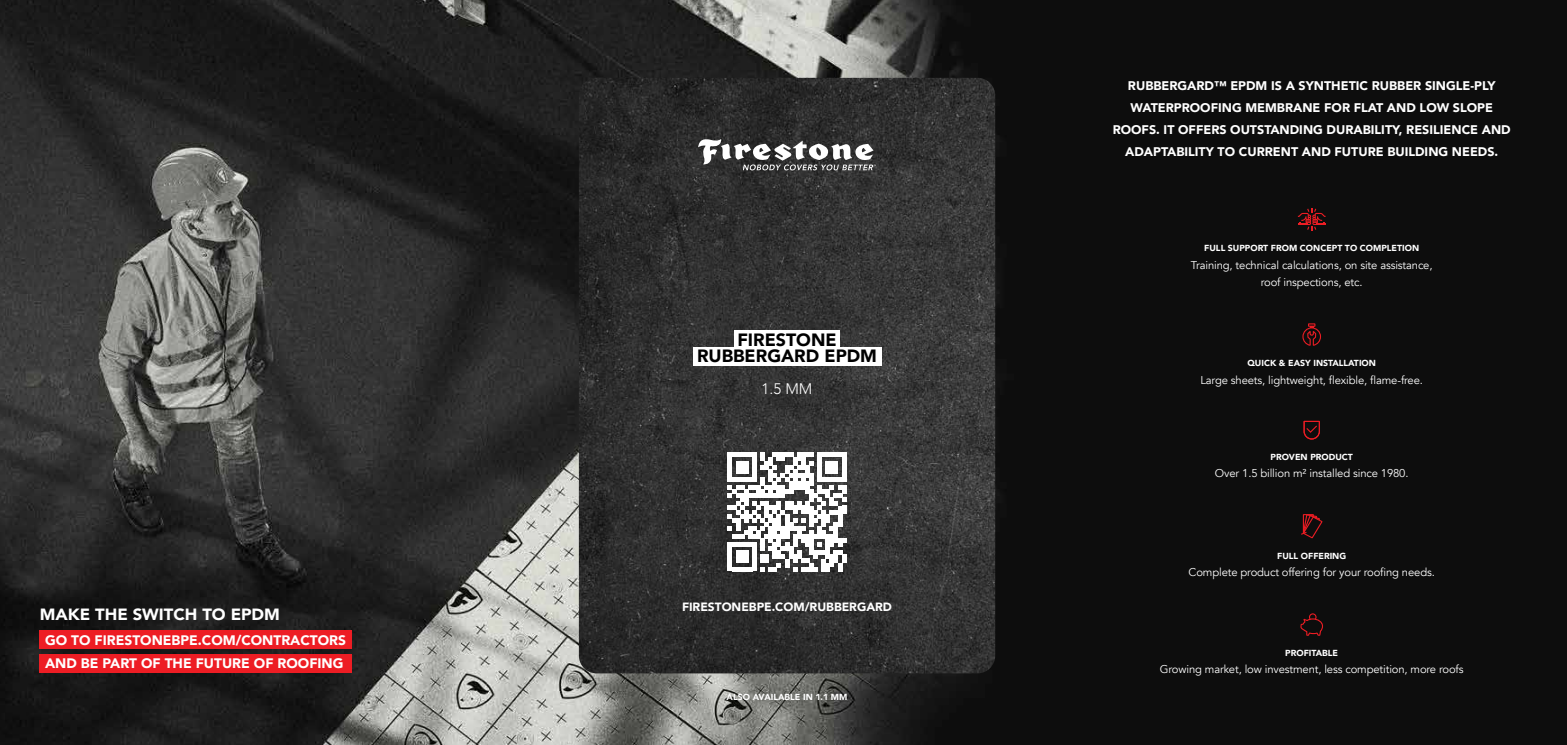
<style>
.page{position:relative;width:1567px;height:745px;background:#fff}
.page>*{position:absolute;margin:0;border:0;box-sizing:border-box;transform-origin:0 0}
.t1{font:900 17.75px/16.9px "Avenir";color:#000;text-align:center}
.t2{font:900 16.25px "Avenir";color:#fff}
.t3{font:300 15.25px "Avenir";color:#fff}
.t4{font:900 13.75px/23.8px "Avenir";color:#fff}
.t5{font:900 12.5px/21.9px "Avenir";color:#fff;text-align:center}
.t6{font:900 12px "Avenir";color:#fff}
.t7{font:11.25px/17.5px "Avenir";letter-spacing:-.01em;color:#fff;text-align:center}
.t8{font:900 8.75px "Avenir";color:#fff}
</style>
<div class="page">
<img style="left:0;top:0;width:1566px;height:744px">
<svg style="left:1297px;top:207px;width:28px;height:24px"></svg>
<svg style="left:1303px;top:420px;width:16px;height:19px"></svg>
<svg style="left:1302px;top:323px;width:18px;height:22px"></svg>
<svg style="left:1299px;top:613px;width:23px;height:22px"></svg>
<svg style="left:1300px;top:513px;width:22px;height:25px"></svg>
<div style="left:40px;top:629px;width:312px;height:19px;background:#ed1d24"></div>
<div style="left:40px;top:653px;width:312px;height:19px;background:#ed1d24"></div>
<img style="left:579px;top:78px;width:416px;height:595px">
<svg style="left:698px;top:139px;width:178px;height:31px"></svg>
<div style="left:734px;top:330px;width:105px;height:18px;background:#fff"></div>
<div style="left:692px;top:347px;width:189px;height:18px;background:#fff"></div>
<svg style="left:728px;top:452px;width:118px;height:118px"></svg>
<h2 class="t2" style="left:40px;top:599px;width:242px">MAKE THE SWITCH TO EPDM</h2>
<p class="t4" style="left:45px;top:627px;width:302px">GO TO FIRESTONEBPE.COM/CONTRACTORS<br>AND BE PART OF THE FUTURE OF ROOFING</p>
<h1 class="t1" style="left:697px;top:330px;width:181px">FIRESTONE<br>RUBBERGARD EPDM</h1>
<h3 class="t3" style="left:761px;top:379px;width:52px">1.5 MM</h3>
<p class="t6" style="left:682px;top:596px;width:211px">FIRESTONEBPE.COM/RUBBERGARD</p>
<p class="t8" style="left:726px;top:688px;width:122px">ALSO AVAILABLE IN 1.1 MM</p>
<p class="t5" style="left:1112px;top:75px;width:399px">RUBBERGARD™ EPDM IS A SYNTHETIC RUBBER SINGLE-PLY WATERPROOFING MEMBRANE FOR FLAT AND LOW SLOPE ROOFS. IT OFFERS OUTSTANDING DURABILITY, RESILIENCE AND ADAPTABILITY TO CURRENT AND FUTURE BUILDING NEEDS.</p>
<p class="t8" style="left:1204px;top:240px;width:216px">FULL SUPPORT FROM CONCEPT TO COMPLETION</p>
<p class="t7" style="left:1190px;top:256px;width:243px">Training, technical calculations, on site assistance, roof inspections, etc.</p>
<p class="t8" style="left:1247px;top:355px;width:130px">QUICK &amp; EASY INSTALLATION</p>
<p class="t7" style="left:1200px;top:371px;width:224px">Large sheets, lightweight, flexible, flame-free.</p>
<p class="t8" style="left:1270px;top:448px;width:84px">PROVEN PRODUCT</p>
<p class="t7" style="left:1214px;top:464px;width:195px">Over 1.5 billion m² installed since 1980.</p>
<p class="t8" style="left:1277px;top:548px;width:71px">FULL OFFERING</p>
<p class="t7" style="left:1188px;top:563px;width:248px">Complete product offering for your roofing needs.</p>
<p class="t8" style="left:1285px;top:645px;width:54px">PROFITABLE</p>
<p class="t7" style="left:1159px;top:660px;width:305px">Growing market, low investment, less competition, more roofs</p>
</div>
